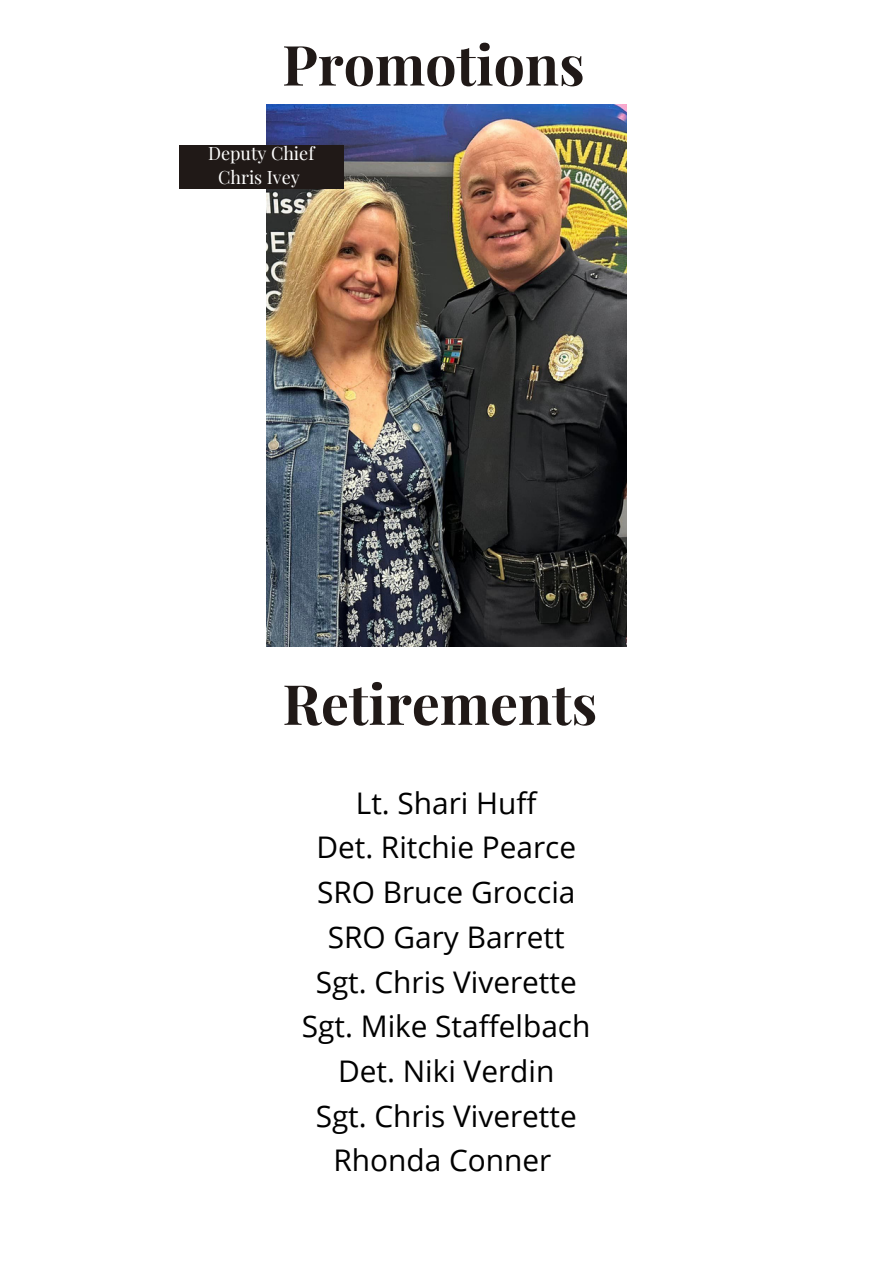
<style>
.page{position:relative;width:893px;height:1264px;background:#fff}
.page>*{position:absolute;margin:0;border:0;box-sizing:border-box;transform-origin:0 0}
.t1{font:700 55.5px "Playfair Display";color:#201917}
.t2{font:29.85px "Open Sans";color:#000}
.t3{font:18px/24.8px "Playfair Display";color:#fff;text-align:center}
</style>
<div class="page">
<img style="left:266px;top:105px;width:360px;height:541px">
<div style="left:179px;top:145px;width:164px;height:44px;background:#201917"></div>
<p class="t1" style="left:282px;top:26px;width:304px">Promotions</p>
<p class="t3" style="left:208px;top:140px;width:108px">Deputy Chief<br>Chris Ivey</p>
<p class="t1" style="left:282px;top:665px;width:316px">Retirements</p>
<p class="t2" style="left:356px;top:781px;width:182px">Lt. Shari Huff</p>
<p class="t2" style="left:316px;top:826px;width:261px">Det. Ritchie Pearce</p>
<p class="t2" style="left:317px;top:871px;width:260px">SRO Bruce Groccia</p>
<p class="t2" style="left:328px;top:915px;width:238px">SRO Gary Barrett</p>
<p class="t2" style="left:315px;top:960px;width:262px">Sgt. Chris Viverette</p>
<p class="t2" style="left:302px;top:1005px;width:290px">Sgt. Mike Staffelbach</p>
<p class="t2" style="left:338px;top:1050px;width:218px">Det. Niki Verdin</p>
<p class="t2" style="left:315px;top:1094px;width:262px">Sgt. Chris Viverette</p>
<p class="t2" style="left:333px;top:1139px;width:219px">Rhonda Conner</p>
</div>
